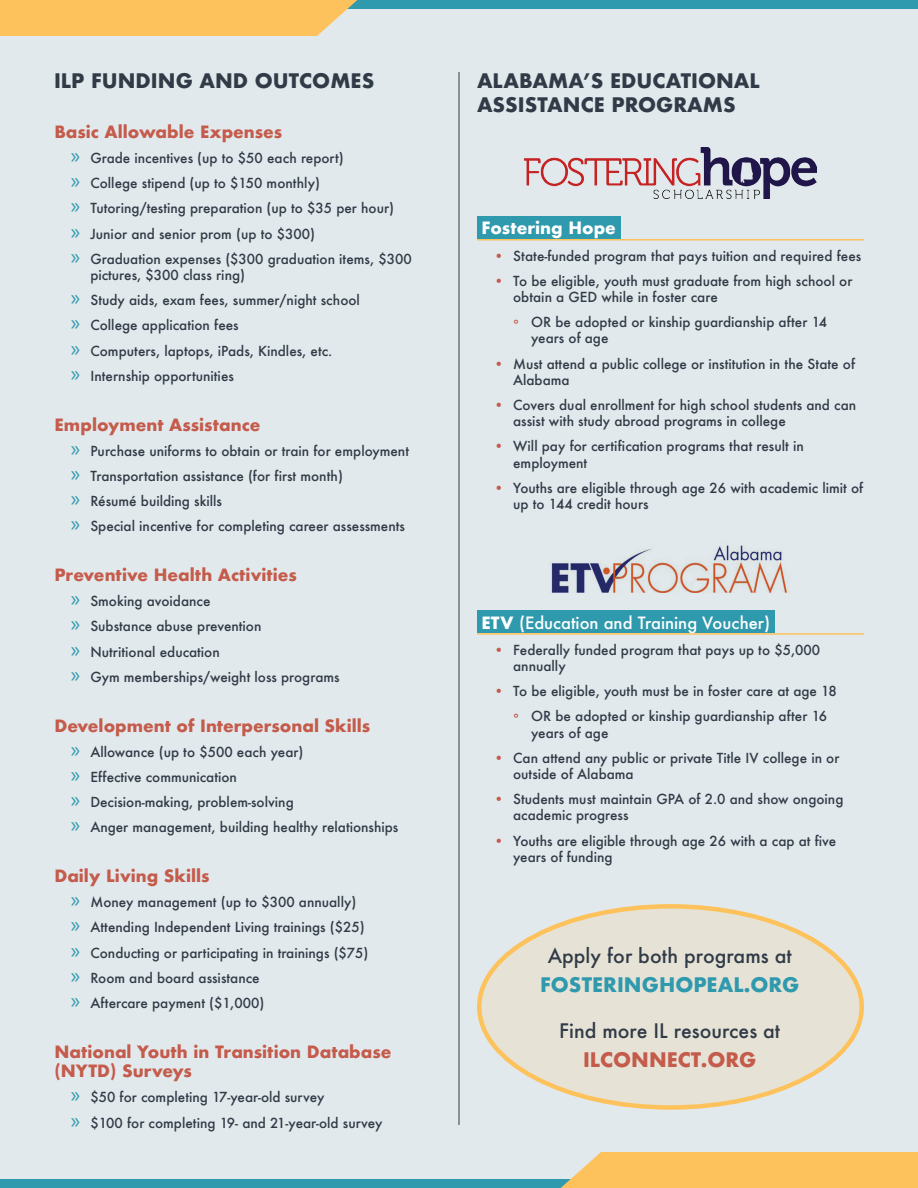
<style>
.page{position:relative;width:918px;height:1188px;background:#e2e9ec}
.page>*{position:absolute;margin:0;border:0;box-sizing:border-box;transform-origin:0 0}
.t1{font:500 19.5px/28.5px "Futura";color:#313b47;text-align:center}
.t2{font:700 19.5px/23.4px "Futura";color:#313b47}
.t3{font:700 16.5px/19.5px "Futura";color:#c45b4b}
.t4{font:500 16.5px "Futura";color:#fff}
.t5{font:700 16.5px "Futura";color:#fff}
.t6{font:500 13.5px/16.2px "Futura";color:#313b47}
.s1{font-family:"Myriad Pro";font-weight:400;font-size:22.5px;color:#2f99ad}
.s2{color:#c45b4b}
.s3{font-weight:700}
.s4{font-stretch:condensed;color:#c45b4b}
.s5{font-weight:700;color:#2f99ad}
.s6{font-weight:700;color:#c45b4b}
</style>
<div class="page">
<div style="left:0;top:0;width:918px;height:9px;background:#2f99ad"></div>
<div style="left:0;top:0;width:357px;height:36px;background:#fdc25b"></div>
<hr style="left:477px;top:239px;width:387px;height:1px;background:#fdc25b">
<div style="left:477px;top:216px;width:143px;height:23px;background:#2f99ad"></div>
<hr style="left:459px;top:72px;width:1px;height:1053px;background:#313b47">
<div style="left:0;top:1179px;width:918px;height:9px;background:#2f99ad"></div>
<div style="left:561px;top:1152px;width:357px;height:36px;background:#fdc25b"></div>
<img style="left:524px;top:148px;width:293px;height:50px">
<hr style="left:477px;top:633px;width:387px;height:2px;background:#fdc25b">
<div style="left:477px;top:610px;width:298px;height:23px;background:#2f99ad"></div>
<img style="left:550px;top:545px;width:239px;height:48px">
<div style="left:479px;top:906px;width:383px;height:201px;background:#e6e3d6;border-radius:50%"></div>
<p class="t2" style="left:54px;top:69px;width:322px">ILP FUNDING AND OUTCOMES</p>
<p class="t2" style="left:477px;top:69px;width:284px">ALABAMA’S EDUCATIONAL<br>ASSISTANCE PROGRAMS</p>
<p class="t3" style="left:54px;top:122px;width:229px">Basic Allowable Expenses</p>
<p class="t6" style="left:71px;top:150px;width:274px"><span class="s1">»</span> Grade incentives (up to $50 each report)</p>
<p class="t6" style="left:71px;top:175px;width:251px"><span class="s1">»</span> College stipend (up to $150 monthly)</p>
<p class="t6" style="left:71px;top:200px;width:325px"><span class="s1">»</span> Tutoring/testing preparation (up to $35 per hour)</p>
<p class="t6" style="left:71px;top:225px;width:246px"><span class="s1">»</span> Junior and senior prom (up to $300)</p>
<p class="t6" style="left:90px;top:251px;width:323px;text-indent:-20px"><span class="s1">»</span> Graduation expenses ($300 graduation items, $300 pictures, $300 class ring)</p>
<p class="t6" style="left:71px;top:292px;width:291px"><span class="s1">»</span> Study aids, exam fees, summer/night school</p>
<p class="t6" style="left:71px;top:317px;width:169px"><span class="s1">»</span> College application fees</p>
<p class="t6" style="left:71px;top:342px;width:263px"><span class="s1">»</span> Computers, laptops, iPads, Kindles, etc.</p>
<p class="t6" style="left:71px;top:368px;width:165px"><span class="s1">»</span> Internship opportunities</p>
<p class="t3" style="left:54px;top:415px;width:208px">Employment Assistance</p>
<p class="t6" style="left:71px;top:442px;width:340px"><span class="s1">»</span> Purchase uniforms to obtain or train for employment</p>
<p class="t6" style="left:71px;top:468px;width:274px"><span class="s1">»</span> Transportation assistance (for first month)</p>
<p class="t6" style="left:71px;top:493px;width:153px"><span class="s1">»</span> Résumé building skills</p>
<p class="t6" style="left:71px;top:518px;width:336px"><span class="s1">»</span> Special incentive for completing career assessments</p>
<p class="t3" style="left:54px;top:565px;width:244px">Preventive Health Activities</p>
<p class="t6" style="left:71px;top:593px;width:141px"><span class="s1">»</span> Smoking avoidance</p>
<p class="t6" style="left:71px;top:618px;width:192px"><span class="s1">»</span> Substance abuse prevention</p>
<p class="t6" style="left:71px;top:643px;width:150px"><span class="s1">»</span> Nutritional education</p>
<p class="t6" style="left:71px;top:669px;width:270px"><span class="s1">»</span> Gym memberships/weight loss programs</p>
<p class="t3" style="left:54px;top:716px;width:317px">Development of Interpersonal Skills</p>
<p class="t6" style="left:71px;top:743px;width:234px"><span class="s1">»</span> Allowance (up to $500 each year)</p>
<p class="t6" style="left:71px;top:769px;width:168px"><span class="s1">»</span> Effective communication</p>
<p class="t6" style="left:71px;top:794px;width:224px"><span class="s1">»</span> Decision-making, problem-solving</p>
<p class="t6" style="left:71px;top:819px;width:329px"><span class="s1">»</span> Anger management, building healthy relationships</p>
<p class="t3" style="left:54px;top:866px;width:157px">Daily Living Skills</p>
<p class="t6" style="left:71px;top:894px;width:287px"><span class="s1">»</span> Money management (up to $300 annually)</p>
<p class="t6" style="left:71px;top:919px;width:295px"><span class="s1">»</span> Attending Independent Living trainings ($25)</p>
<p class="t6" style="left:71px;top:944px;width:299px"><span class="s1">»</span> Conducting or participating in trainings ($75)</p>
<p class="t6" style="left:71px;top:970px;width:190px"><span class="s1">»</span> Room and board assistance</p>
<p class="t6" style="left:71px;top:995px;width:195px"><span class="s1">»</span> Aftercare payment ($1,000)</p>
<p class="t3" style="left:54px;top:1042px;width:339px">National Youth in Transition Database (NYTD) Surveys</p>
<p class="t6" style="left:71px;top:1089px;width:255px"><span class="s1">»</span> $50 for completing 17-year-old survey</p>
<p class="t6" style="left:71px;top:1114px;width:313px"><span class="s1">»</span> $100 for completing 19- and 21-year-old survey</p>
<p class="t5" style="left:482px;top:216px;width:136px">Fostering Hope</p>
<p class="t6" style="left:494px;top:247px;width:369px"><span class="s2">•</span> State-funded program that pays tuition and required fees</p>
<p class="t6" style="left:513px;top:273px;width:341px;text-indent:-20px"><span class="s2">•</span> To be eligible, youth must graduate from high school or obtain a GED while in foster care</p>
<p class="t6" style="left:531px;top:314px;width:298px;text-indent:-20px"><span class="s2">°</span> OR be adopted or kinship guardianship after 14 years of age</p>
<p class="t6" style="left:513px;top:355px;width:343px;text-indent:-20px"><span class="s2">•</span> Must attend a public college or institution in the State of<br>Alabama</p>
<p class="t6" style="left:513px;top:397px;width:345px;text-indent:-20px"><span class="s2">•</span> Covers dual enrollment for high school students and can assist with study abroad programs in college</p>
<p class="t6" style="left:513px;top:438px;width:292px;text-indent:-20px"><span class="s2">•</span> Will pay for certification programs that result in employment</p>
<p class="t6" style="left:513px;top:480px;width:352px;text-indent:-20px"><span class="s2">•</span> Youths are eligible through age 26 with academic limit of up to 144 credit hours</p>
<p class="t4" style="left:482px;top:611px;width:290px"><span class="s3">ETV</span> (Education and Training Voucher)</p>
<p class="t6" style="left:513px;top:642px;width:309px;text-indent:-20px"><span class="s4">•</span> Federally funded program that pays up to $5,000 annually</p>
<p class="t6" style="left:494px;top:683px;width:345px"><span class="s4">•</span> To be eligible, youth must be in foster care at age 18</p>
<p class="t6" style="left:531px;top:708px;width:297px;text-indent:-20px"><span class="s2">°</span> OR be adopted or kinship guardianship after 16 years of age</p>
<p class="t6" style="left:513px;top:750px;width:328px;text-indent:-20px"><span class="s4">•</span> Can attend any public or private Title IV college in or outside of Alabama</p>
<p class="t6" style="left:513px;top:791px;width:332px;text-indent:-20px"><span class="s4">•</span> Students must maintain GPA of 2.0 and show ongoing academic progress</p>
<p class="t6" style="left:513px;top:832px;width:325px;text-indent:-20px"><span class="s4">•</span> Youths are eligible through age 26 with a cap at five years of funding</p>
<p class="t1" style="left:540px;top:941px;width:260px">Apply for both programs at<br><span class="s5">FOSTERINGHOPEAL.ORG</span></p>
<p class="t1" style="left:559px;top:1016px;width:223px">Find more IL resources at<br><span class="s6">ILCONNECT.ORG</span></p>
</div>
